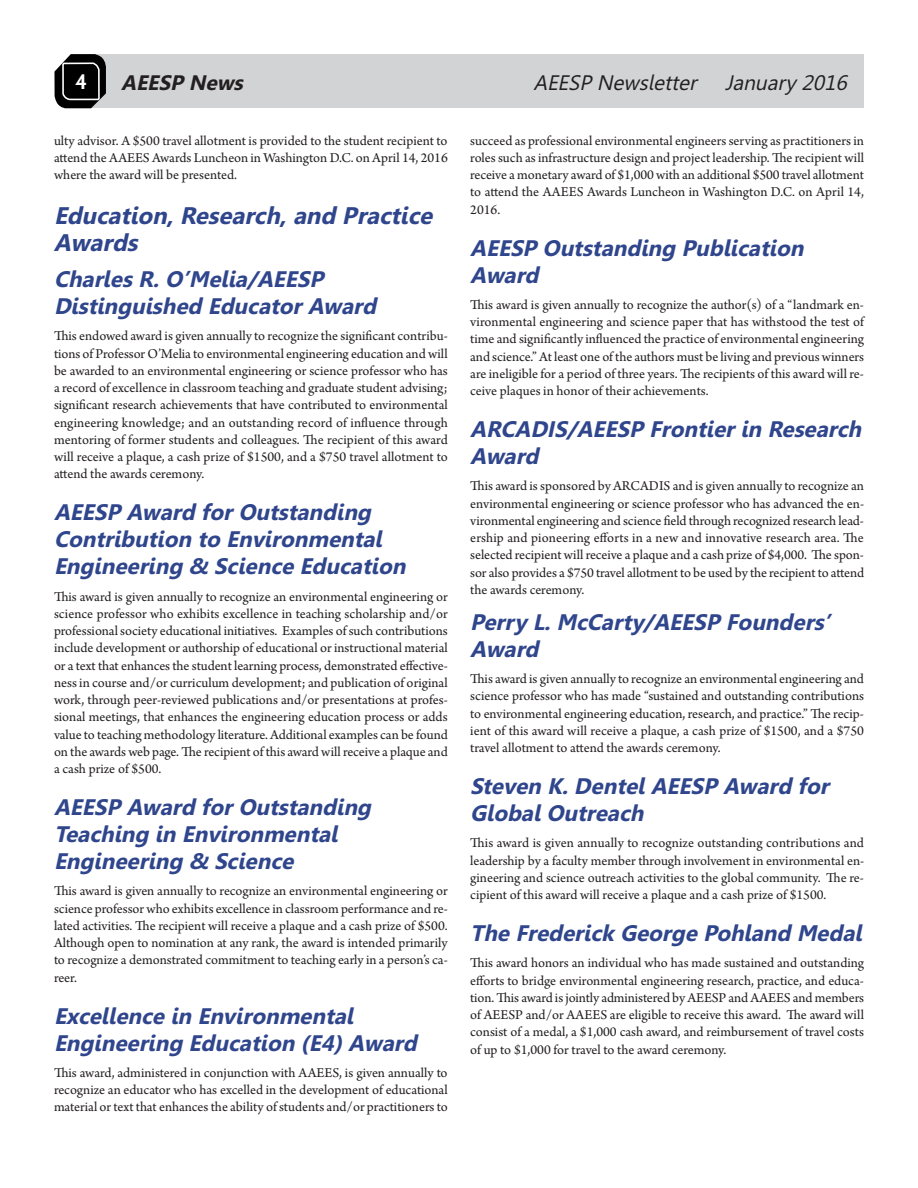
<style>
.page{position:relative;width:918px;height:1188px;background:#fff}
.page>*{position:absolute;margin:0;border:0;box-sizing:border-box;transform-origin:0 0}
.t1{font:italic 700 24px/27px "Leelawadee";color:#2f458c}
.t2{font:italic 700 22.5px/27px "Leelawadee";color:#2f458c}
.t3{font:italic 21px "Leelawadee";color:#231f20}
.t4{font:italic 700 21px "Leelawadee";color:#231f20}
.t5{font:700 21px "Cabin";color:#fff}
.t6{font:14.25px/17.2px "Arno Pro";color:#231f20;text-align:justify}
</style>
<div class="page">
<div style="left:72px;top:54px;width:792px;height:54px;background:#d1d3d4"></div>
<svg style="left:54px;top:54px;width:52px;height:55px;background:#343434"></svg>
<h3 class="t5" style="left:75px;top:70px;width:14px">4</h3>
<h3 class="t4" style="left:121px;top:75px;width:127px">AEESP News</h3>
<h3 class="t3" style="left:533px;top:75px;width:319px">AEESP Newsletter January 2016</h3>
<p class="t6" style="left:470px;top:133px;width:395px">succeed as professional environmental engineers serving as practitioners in roles such as infrastructure design and project leadership. The recipient will receive a monetary award of $1,000 with an additional $500 travel allotment to attend the AAEES Awards Luncheon in Washington D.C. on April 14, 2016.</p>
<h2 class="t2" style="left:470px;top:236px;width:339px">AEESP Outstanding Publication<br>Award</h2>
<p class="t6" style="left:470px;top:297px;width:395px">This award is given annually to recognize the author(s) of a “landmark en&shy;vironmental engineering and science paper that has withstood the test of time and significantly influenced the practice of environmental engineering and science.” At least one of the authors must be living and previous winners are ineligible for a period of three years. The recipients of this award will re&shy;ceive plaques in honor of their achievements.</p>
<h2 class="t2" style="left:470px;top:418px;width:397px">ARCADIS/AEESP Frontier in Research<br>Award</h2>
<p class="t6" style="left:470px;top:479px;width:395px">This award is sponsored by ARCADIS and is given annually to recognize an environmental engineering or science professor who has advanced the en&shy;vironmental engineering and science field through recognized research lead&shy;ership and pioneering efforts in a new and innovative research area. The selected recipient will receive a plaque and a cash prize of $4,000. The spon&shy;sor also provides a $750 travel allotment to be used by the recipient to attend the awards ceremony.</p>
<h2 class="t2" style="left:470px;top:611px;width:366px">Perry L. McCarty/AEESP Founders’<br>Award</h2>
<p class="t6" style="left:470px;top:672px;width:395px">This award is given annually to recognize an environmental engineering and science professor who has made “sustained and outstanding contributions to environmental engineering education, research, and practice.” The recip&shy;ient of this award will receive a plaque, a cash prize of $1500, and a $750 travel allotment to attend the awards ceremony.</p>
<h2 class="t2" style="left:470px;top:775px;width:365px">Steven K. Dentel AEESP Award for<br>Global Outreach</h2>
<p class="t6" style="left:470px;top:836px;width:395px">This award is given annually to recognize outstanding contributions and leadership by a faculty member through involvement in environmental en&shy;gineering and science outreach activities to the global community. The re&shy;cipient of this award will receive a plaque and a cash prize of $1500.</p>
<h2 class="t2" style="left:470px;top:922px;width:393px">The Frederick George Pohland Medal</h2>
<p class="t6" style="left:470px;top:956px;width:395px">This award honors an individual who has made sustained and outstanding efforts to bridge environmental engineering research, practice, and educa&shy;tion. This award is jointly administered by AEESP and AAEES and members of AEESP and/or AAEES are eligible to receive this award. The award will consist of a medal, a $1,000 cash award, and reimbursement of travel costs of up to $1,000 for travel to the award ceremony.</p>
<p class="t6" style="left:54px;top:133px;width:395px">ulty advisor. A $500 travel allotment is provided to the student recipient to attend the AAEES Awards Luncheon in Washington D.C. on April 14, 2016 where the award will be presented.</p>
<h1 class="t1" style="left:54px;top:205px;width:385px">Education, Research, and Practice<br>Awards</h1>
<h2 class="t2" style="left:54px;top:268px;width:328px">Charles R. O’Melia/AEESP<br>Distinguished Educator Award</h2>
<p class="t6" style="left:54px;top:329px;width:395px">This endowed award is given annually to recognize the significant contribu&shy;tions of Professor O’Melia to environmental engineering education and will be awarded to an environmental engineering or science professor who has a record of excellence in classroom teaching and graduate student advising; significant research achievements that have contributed to environmental engineering knowledge; and an outstanding record of influence through mentoring of former students and colleagues. The recipient of this award will receive a plaque, a cash prize of $1500, and a $750 travel allotment to attend the awards ceremony.</p>
<h2 class="t2" style="left:54px;top:501px;width:358px">AEESP Award for Outstanding<br>Contribution to Environmental<br>Engineering &amp; Science Education</h2>
<p class="t6" style="left:54px;top:589px;width:395px">This award is given annually to recognize an environmental engineering or science professor who exhibits excellence in teaching scholarship and/or professional society educational initiatives. Examples of such contributions include development or authorship of educational or instructional material or a text that enhances the student learning process, demonstrated effective&shy;ness in course and/or curriculum development; and publication of original work, through peer-reviewed publications and/or presentations at profes&shy;sional meetings, that enhances the engineering education process or adds value to teaching methodology literature. Additional examples can be found on the awards web page. The recipient of this award will receive a plaque and a cash prize of $500.</p>
<h2 class="t2" style="left:54px;top:796px;width:323px">AEESP Award for Outstanding<br>Teaching in Environmental<br>Engineering &amp; Science</h2>
<p class="t6" style="left:54px;top:884px;width:395px">This award is given annually to recognize an environmental engineering or science professor who exhibits excellence in classroom performance and re&shy;lated activities. The recipient will receive a plaque and a cash prize of $500.<br>Although open to nomination at any rank, the award is intended primarily to recognize a demonstrated commitment to teaching early in a person’s ca&shy;reer.</p>
<h2 class="t2" style="left:54px;top:1004px;width:369px">Excellence in Environmental<br>Engineering Education (E4) Award</h2>
<p class="t6" style="left:54px;top:1065px;width:395px">This award, administered in conjunction with AAEES, is given annually to recognize an educator who has excelled in the development of educational material or text that enhances the ability of students and/or practitioners to</p>
</div>
